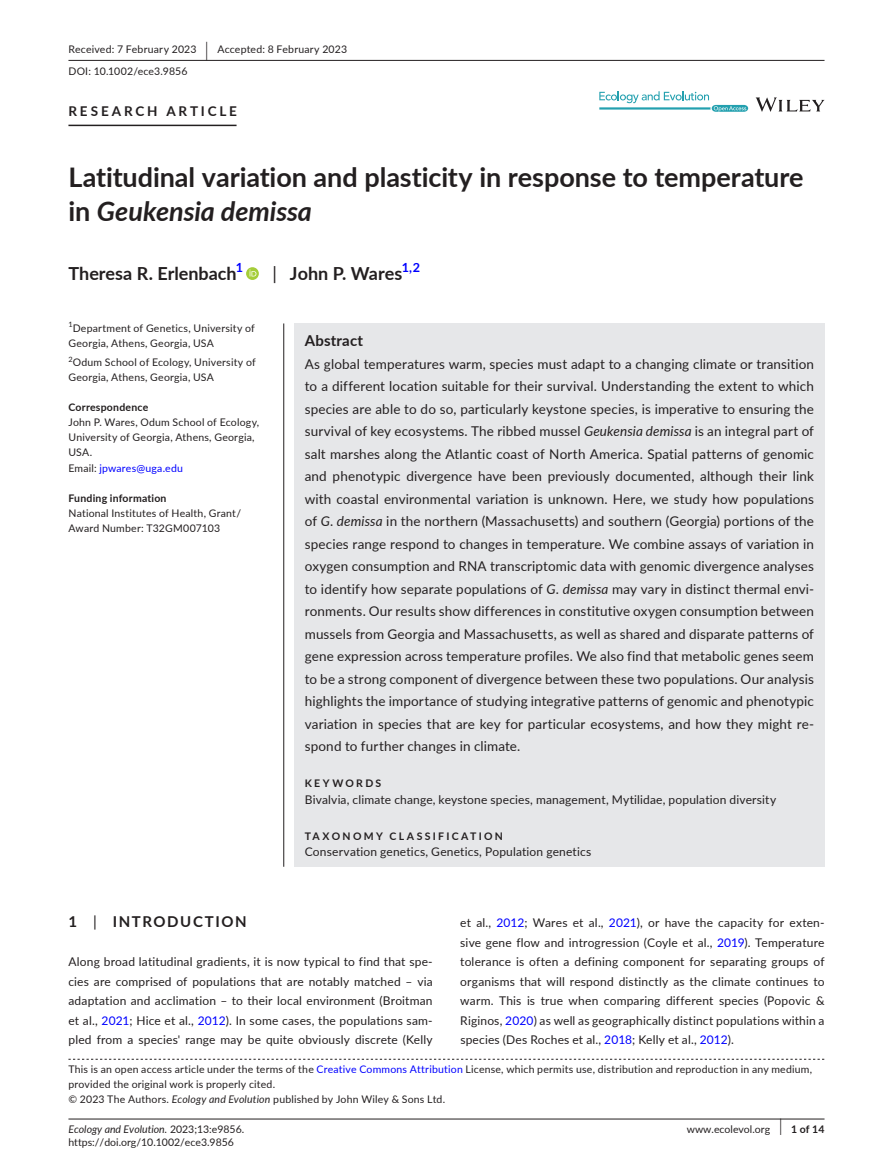
<style>
.page{position:relative;width:893px;height:1174px;background:#fff}
.page>*{position:absolute;margin:0;border:0;box-sizing:border-box;transform-origin:0 0}
.t1{font:700 27px/34.5px "Lato";letter-spacing:-.005em;color:#231f20}
.t2{font:700 18px "Lato";color:#231f20}
.t3{font:700 15px "Lato";letter-spacing:.1em;color:#231f20}
.t4{font:700 15px "Lato";letter-spacing:.015em;color:#231f20}
.t5{font:13.5px/22.5px "Lato";letter-spacing:.01em;color:#231f20;text-align:justify}
.t6{font:700 13.5px "Lato";letter-spacing:.21em;color:#231f20}
.t7{font:700 12.6px "Lato";color:#00f}
.t8{font:12px/19.5px "Lato";letter-spacing:.015em;color:#231f20;text-align:justify}
.t9{font:10.5px/15px "Lato";letter-spacing:.02em;color:#231f20}
.t10{font:10.5px "Lato";color:#231f20}
.t11{font:700 10.5px "Lato";letter-spacing:.025em;color:#231f20}
.t12{font:italic 10.5px "Lato";color:#231f20}
.t13{font:700 10.5px "Lato";letter-spacing:.22em;color:#231f20}
.t14{font:7.35px "Lato";color:#231f20}
.s1{font-size:19.65px}
.s2{font-style:italic}
.s3{font-weight:400}
.s4{color:#00f}
.s5{font-style:normal}
.s6{font-weight:400;font-size:17.4px}
</style>
<div class="page">
<hr style="left:68px;top:1118px;width:756px;height:1px;background:#231f20">
<svg style="left:756px;top:97px;width:68px;height:15px"></svg>
<svg style="left:599px;top:91px;width:149px;height:21px"></svg>
<hr style="left:68px;top:60px;width:756px;height:1px;background:#231f20">
<hr style="left:68px;top:125px;width:169px;height:1px;background:#231f20">
<svg style="left:246px;top:267px;width:13px;height:13px"></svg>
<svg style="left:249px;top:269px;width:7px;height:7px"></svg>
<svg style="left:68px;top:1058px;width:756px;height:1px"></svg>
<div style="left:294px;top:323px;width:530px;height:543px;background:#e6e7e9"></div>
<hr style="left:283px;top:323px;width:1px;height:543px;background:#231f20">
<p class="t9" style="left:68px;top:38px;width:280px;line-height:21.8px">Received: 7 February 2023 <span class="s1">|</span> Accepted: 8 February 2023<br>DOI: 10.1002/ece3.9856</p>
<p class="t6" style="left:68px;top:101px;width:170px">RESEARCH ARTICLE</p>
<h1 class="t1" style="left:68px;top:159px;width:737px">Latitudinal variation and plasticity in response to temperature in <span class="s2">Geukensia demissa</span></h1>
<h2 class="t2" style="left:68px;top:260px;width:170px">Theresa R. Erlenbach</h2>
<p class="t7" style="left:236px;top:258px;width:9px">1</p>
<h2 class="t2" style="left:272px;top:260px;width:131px"><span class="s3">|</span> John P. Wares</h2>
<p class="t7" style="left:402px;top:258px;width:20px">1,2</p>
<p class="t14" style="left:68px;top:319px;width:6px">1</p>
<p class="t9" style="left:68px;top:320px;width:188px;text-indent:4px">Department of Genetics, University of<br>Georgia, Athens, Georgia, USA</p>
<p class="t14" style="left:68px;top:354px;width:6px">2</p>
<p class="t9" style="left:68px;top:355px;width:189px;text-indent:4px">Odum School of Ecology, University of<br>Georgia, Athens, Georgia, USA</p>
<p class="t11" style="left:68px;top:400px;width:81px">Correspondence</p>
<p class="t9" style="left:68px;top:415px;width:192px">John P. Wares, Odum School of Ecology,<br>University of Georgia, Athens, Georgia,<br>USA.<br>Email: <span class="s4">jpwares@uga.edu</span></p>
<p class="t11" style="left:68px;top:490px;width:100px">Funding information</p>
<p class="t9" style="left:68px;top:505px;width:174px">National Institutes of Health, Grant/<br>Award Number: T32GM007103</p>
<p class="t4" style="left:305px;top:329px;width:60px">Abstract</p>
<p class="t5" style="left:305px;top:352px;width:511px">As global temperatures warm, species must adapt to a changing climate or transition to a different location suitable for their survival. Understanding the extent to which species are able to do so, particularly keystone species, is imperative to ensuring the survival of key ecosystems. The ribbed mussel <span class="s2">Geukensia demissa</span> is an integral part of salt marshes along the Atlantic coast of North America. Spatial patterns of genomic and phenotypic divergence have been previously documented, although their link with coastal environmental variation is unknown. Here, we study how populations of <span class="s2">G</span>. <span class="s2">demissa</span> in the northern (Massachusetts) and southern (Georgia) portions of the species range respond to changes in temperature. We combine assays of variation in oxygen consumption and RNA transcriptomic data with genomic divergence analyses to identify how separate populations of <span class="s2">G</span>. <span class="s2">demissa</span> may vary in distinct thermal envi&shy;ronments. Our results show differences in constitutive oxygen consumption between mussels from Georgia and Massachusetts, as well as shared and disparate patterns of gene expression across temperature profiles. We also find that metabolic genes seem to be a strong component of divergence between these two populations. Our analysis highlights the importance of studying integrative patterns of genomic and phenotypic variation in species that are key for particular ecosystems, and how they might re&shy;spond to further changes in climate.</p>
<p class="t13" style="left:305px;top:775px;width:78px">KEYWORDS</p>
<p class="t8" style="left:305px;top:789px;width:473px">Bivalvia, climate change, keystone species, management, Mytilidae, population diversity</p>
<p class="t13" style="left:305px;top:828px;width:200px">TAXONOMY CLASSIFICATION</p>
<p class="t8" style="left:305px;top:841px;width:288px">Conservation genetics, Genetics, Population genetics</p>
<p class="t3" style="left:68px;top:911px;width:180px">1 <span class="s3">|</span> INTRODUCTION</p>
<p class="t8" style="left:68px;top:951px;width:366px">Along broad latitudinal gradients, it is now typical to find that spe&shy;cies are comprised of populations that are notably matched – via adaptation and acclimation – to their local environment (Broitman et al., <span class="s4">2021</span>; Hice et al., <span class="s4">2012</span>). In some cases, the populations sam&shy;pled from a species' range may be quite obviously discrete (Kelly</p>
<p class="t8" style="left:460px;top:912px;width:366px">et al., <span class="s4">2012</span>; Wares et al., <span class="s4">2021</span>), or have the capacity for exten&shy;sive gene flow and introgression (Coyle et al., <span class="s4">2019</span>). Temperature tolerance is often a defining component for separating groups of organisms that will respond distinctly as the climate continues to warm. This is true when comparing different species (Popovic &amp; Riginos, <span class="s4">2020</span>) as well as geographically distinct populations within a species (Des Roches et al., <span class="s4">2018</span>; Kelly et al., <span class="s4">2012</span>).</p>
<p class="t9" style="left:68px;top:1061px;width:745px">This is an open access article under the terms of the <span class="s4">Creative Commons Attribution</span> License, which permits use, distribution and reproduction in any medium, provided the original work is properly cited.<br>© 2023 The Authors. <span class="s2">Ecology and Evolution</span> published by John Wiley &amp; Sons Ltd.</p>
<p class="t12" style="left:68px;top:1121px;width:177px">Ecology and Evolution. <span class="s5">2023;13:e9856.</span></p>
<p class="t11" style="left:779px;top:1121px;width:46px"><span class="s6">|</span> 1 of 14</p>
<p class="t10" style="left:68px;top:1135px;width:167px">https://doi.org/10.1002/ece3.9856</p>
<p class="t10" style="left:687px;top:1121px;width:85px">www.ecolevol.org</p>
</div>
